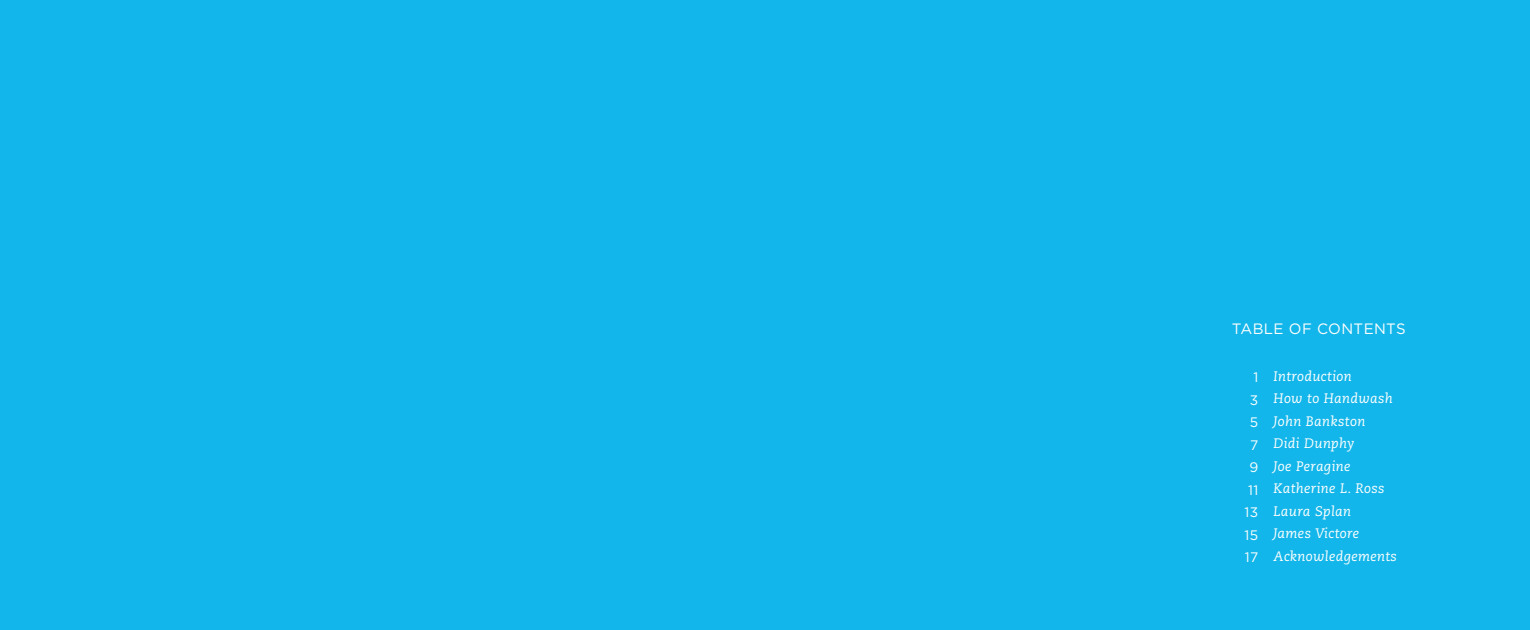
<style>
.page{position:relative;width:1530px;height:630px;background:#13b6ea}
.page>*{position:absolute;margin:0;border:0;box-sizing:border-box;transform-origin:0 0}
.t1{font:15px "Gotham";letter-spacing:.025em;color:#fff}
.t2{font:italic 13.75px/22.5px "Caecilia";letter-spacing:.025em;color:#fff}
.t3{font:13.75px/22.5px "Gotham";letter-spacing:.025em;color:#fff;text-align:right}
</style>
<div class="page">
<p class="t1" style="left:1232px;top:320px;width:176px">TABLE OF CONTENTS</p>
<p class="t2" style="left:1273px;top:365px;width:125px">Introduction<br>How to Handwash<br>John Bankston<br>Didi Dunphy<br>Joe Peragine<br>Katherine L. Ross<br>Laura Splan<br>James Victore<br>Acknowledgements</p>
<p class="t3" style="left:1245px;top:366px;width:15px">1<br>3<br>5<br>7<br>9<br>11<br>13<br>15<br>17</p>
</div>
